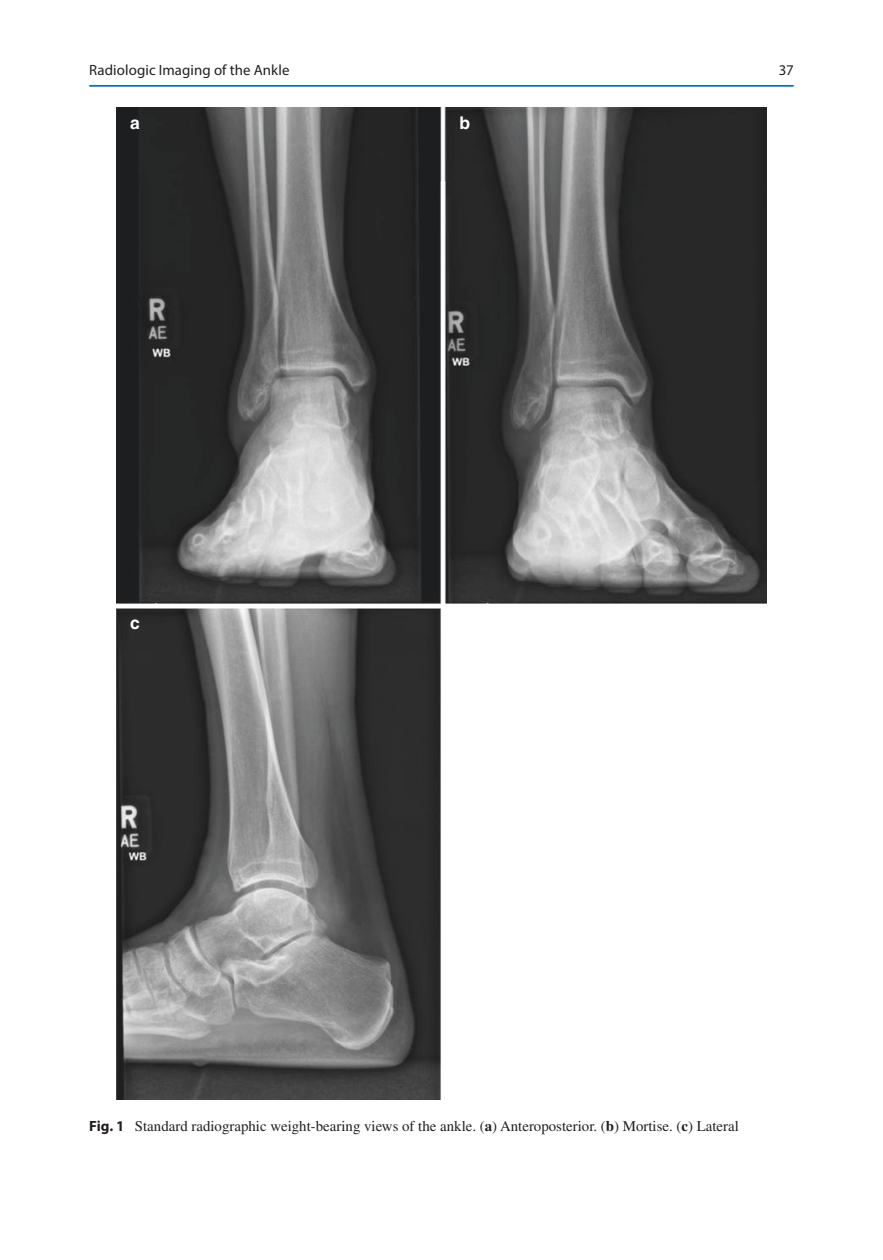
<style>
.page{position:relative;width:883px;height:1260px;background:#fff}
.page>*{position:absolute;margin:0;border:0;box-sizing:border-box;transform-origin:0 0}
.t1{font:700 17.5px "Helvetica";color:#fff}
.t2{font:14.88px "Times LT Std";color:#231f20}
.t3{font:14.88px "Myriad Pro";letter-spacing:.005em;color:#231f20}
.s1{font-family:"Myriad Pro";font-weight:700}
.s2{font-weight:700}
</style>
<div class="page">
<img style="left:117px;top:107px;width:649px;height:992px">
<hr style="left:89px;top:85px;width:705px;height:2px;background:#0073bc">
<p class="t3" style="left:89px;top:61px;width:202px">Radiologic Imaging of the Ankle</p>
<p class="t1" style="left:130px;top:112px;width:11px">a</p>
<p class="t1" style="left:459px;top:112px;width:12px">b</p>
<p class="t1" style="left:130px;top:612px;width:11px">c</p>
<p class="t3" style="left:779px;top:61px;width:16px">37</p>
<p class="t2" style="left:89px;top:1117px;width:651px"><span class="s1">Fig. 1</span> Standard radiographic weight-bearing views of the ankle. (<span class="s2">a</span>) Anteroposterior. (<span class="s2">b</span>) Mortise. (<span class="s2">c</span>) Lateral</p>
</div>
